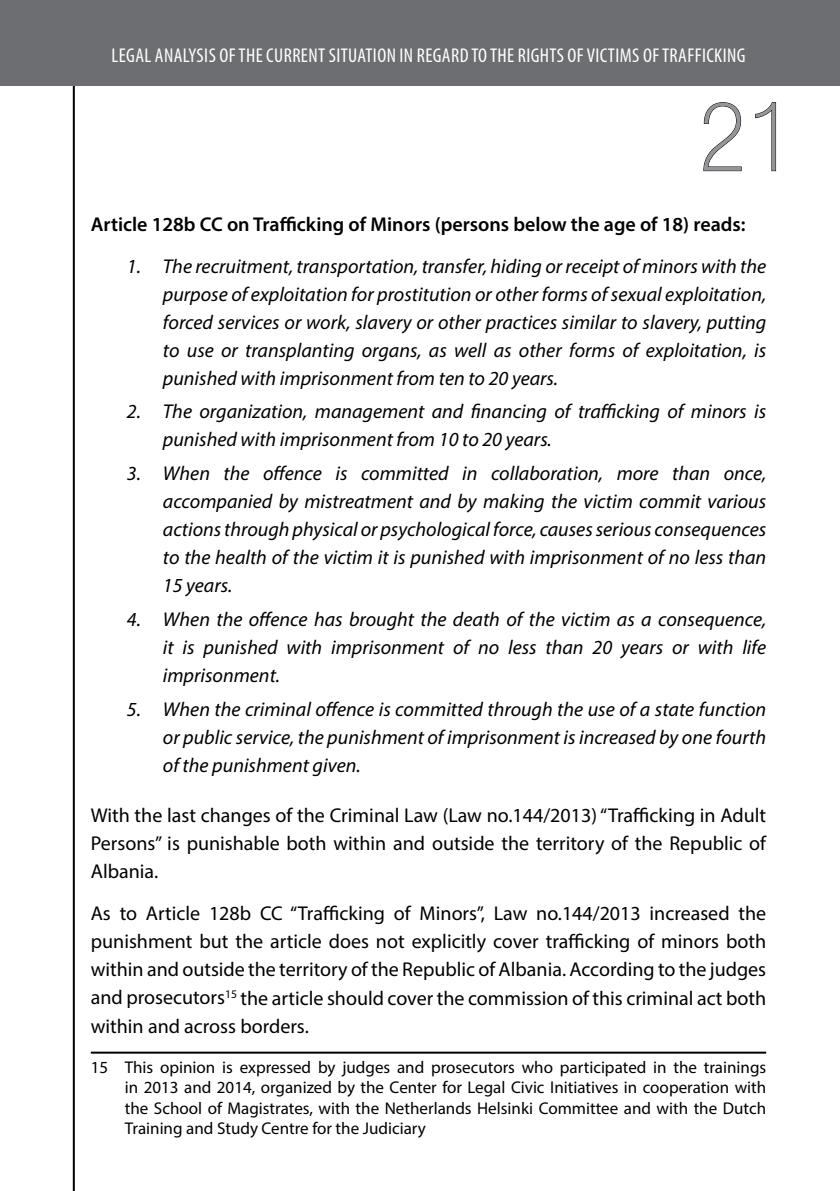
<style>
.page{position:relative;width:840px;height:1191px;background:#fff}
.page>*{position:absolute;margin:0;border:0;box-sizing:border-box;transform-origin:0 0}
.t1{font:100 condensed 96px "Helvetica Neue LT Std";color:#939598}
.t2{font:italic 20px/28px "Myriad Pro";color:#000;text-align:justify}
.t3{font:20px/28px "Myriad Pro";color:#000;text-align:justify}
.t4{font:condensed 20px "Myriad Pro";letter-spacing:.02em;color:#fff}
.t5{font:600 20px "Myriad Pro";color:#000}
.t6{font:17px/20.4px "Myriad Pro";color:#000;text-align:justify}
</style>
<div class="page">
<hr style="left:73px;top:0;width:2px;height:1191px;background:#000">
<div style="left:0;top:0;width:839px;height:85px;background:#6d6e71"></div>
<svg style="left:703px;top:102px;width:38px;height:70px"></svg>
<svg style="left:755px;top:102px;width:21px;height:70px"></svg>
<hr style="left:91px;top:1051px;width:674px;height:2px;background:#000">
<p class="t4" style="left:111px;top:44px;width:635px">LEGAL ANALYSIS OF THE CURRENT SITUATION IN REGARD TO THE RIGHTS OF VICTIMS OF TRAFFICKING</p>
<h1 class="t1" style="left:699px;top:83px;width:97px">21</h1>
<p class="t5" style="left:91px;top:211px;width:656px">Article 128b CC on Trafficking of Minors (persons below the age of 18) reads:</p>
<p class="t2" style="left:163px;top:252px;width:604px;text-indent:-36px">1. The recruitment, transportation, transfer, hiding or receipt of minors with the purpose of exploitation for prostitution or other forms of sexual exploitation, forced services or work, slavery or other practices similar to slavery, putting to use or transplanting organs, as well as other forms of exploitation, is punished with imprisonment from ten to 20 years.</p>
<p class="t2" style="left:163px;top:397px;width:604px;text-indent:-36px">2. The organization, management and financing of trafficking of minors is punished with imprisonment from 10 to 20 years.</p>
<p class="t2" style="left:163px;top:459px;width:604px;text-indent:-36px">3. When the offence is committed in collaboration, more than once, accompanied by mistreatment and by making the victim commit various actions through physical or psychological force, causes serious consequences to the health of the victim it is punished with imprisonment of no less than 15 years.</p>
<p class="t2" style="left:163px;top:605px;width:604px;text-indent:-36px">4. When the offence has brought the death of the victim as a consequence, it is punished with imprisonment of no less than 20 years or with life imprisonment.</p>
<p class="t2" style="left:163px;top:694px;width:604px;text-indent:-36px">5. When the criminal offence is committed through the use of a state function or public service, the punishment of imprisonment is increased by one fourth of the punishment given.</p>
<p class="t3" style="left:91px;top:801px;width:676px">With the last changes of the Criminal Law (Law no.144/2013) “Trafficking in Adult Persons” is punishable both within and outside the territory of the Republic of Albania.</p>
<p class="t3" style="left:91px;top:899px;width:676px">As to Article 128b CC “Trafficking of Minors”, Law no.144/2013 increased the punishment but the article does not explicitly cover trafficking of minors both within and outside the territory of the Republic of Albania. According to the judges and prosecutors<sup>15</sup> the article should cover the commission of this criminal act both within and across borders.</p>
<p class="t6" style="left:125px;top:1056px;width:642px;text-indent:-34px">15 This opinion is expressed by judges and prosecutors who participated in the trainings in 2013 and 2014, organized by the Center for Legal Civic Initiatives in cooperation with the School of Magistrates, with the Netherlands Helsinki Committee and with the Dutch Training and Study Centre for the Judiciary</p>
</div>
